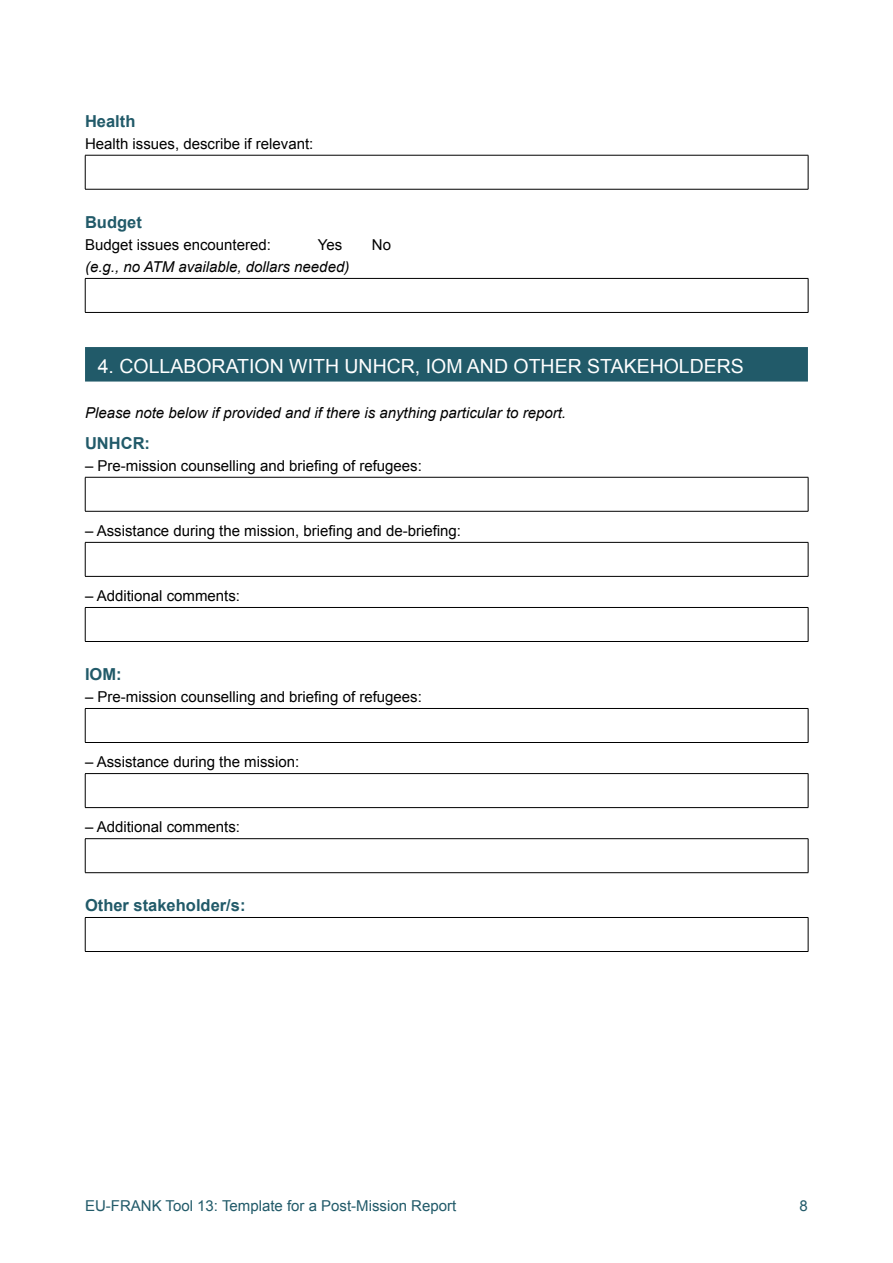
<style>
.page{position:relative;width:893px;height:1263px;background:#fff}
.page>*{position:absolute;margin:0;border:0;box-sizing:border-box;transform-origin:0 0}
.t1{font:19.5px "Arial";color:#fff}
.t2{font:700 16.5px "Arial";color:#215a69}
.t3{font:15px "Arial";color:#000}
.t4{font:italic 15px "Arial";color:#000}
.t5{font:15px "Arial";color:#215a69}
</style>
<div class="page">
<div style="left:85px;top:347px;width:723px;height:35px;background:#215a69"></div>
<hr style="left:85px;top:155px;width:723px;height:1px;background:#000">
<hr style="left:85px;top:155px;width:1px;height:34px;background:#000">
<hr style="left:808px;top:155px;width:1px;height:34px;background:#000">
<hr style="left:85px;top:189px;width:723px;height:1px;background:#000">
<hr style="left:85px;top:278px;width:723px;height:1px;background:#000">
<hr style="left:85px;top:279px;width:1px;height:33px;background:#000">
<hr style="left:808px;top:279px;width:1px;height:33px;background:#000">
<hr style="left:85px;top:312px;width:723px;height:1px;background:#000">
<hr style="left:85px;top:477px;width:723px;height:1px;background:#000">
<hr style="left:85px;top:477px;width:1px;height:34px;background:#000">
<hr style="left:808px;top:477px;width:1px;height:34px;background:#000">
<hr style="left:85px;top:511px;width:723px;height:1px;background:#000">
<hr style="left:85px;top:542px;width:723px;height:1px;background:#000">
<hr style="left:85px;top:542px;width:1px;height:34px;background:#000">
<hr style="left:808px;top:542px;width:1px;height:34px;background:#000">
<hr style="left:85px;top:576px;width:723px;height:1px;background:#000">
<hr style="left:85px;top:607px;width:723px;height:1px;background:#000">
<hr style="left:85px;top:608px;width:1px;height:33px;background:#000">
<hr style="left:808px;top:608px;width:1px;height:33px;background:#000">
<hr style="left:85px;top:641px;width:723px;height:1px;background:#000">
<hr style="left:85px;top:708px;width:723px;height:1px;background:#000">
<hr style="left:85px;top:709px;width:1px;height:33px;background:#000">
<hr style="left:808px;top:709px;width:1px;height:33px;background:#000">
<hr style="left:85px;top:742px;width:723px;height:1px;background:#000">
<hr style="left:85px;top:773px;width:723px;height:1px;background:#000">
<hr style="left:85px;top:774px;width:1px;height:33px;background:#000">
<hr style="left:808px;top:774px;width:1px;height:33px;background:#000">
<hr style="left:85px;top:807px;width:723px;height:1px;background:#000">
<hr style="left:85px;top:838px;width:723px;height:1px;background:#000">
<hr style="left:85px;top:839px;width:1px;height:33px;background:#000">
<hr style="left:808px;top:839px;width:1px;height:33px;background:#000">
<hr style="left:85px;top:872px;width:723px;height:1px;background:#000">
<hr style="left:85px;top:917px;width:723px;height:1px;background:#000">
<hr style="left:85px;top:918px;width:1px;height:33px;background:#000">
<hr style="left:808px;top:918px;width:1px;height:33px;background:#000">
<hr style="left:85px;top:951px;width:723px;height:1px;background:#000">
<p class="t2" style="left:85px;top:110px;width:52px">Health</p>
<p class="t3" style="left:85px;top:134px;width:230px">Health issues, describe if relevant:</p>
<p class="t2" style="left:85px;top:211px;width:58px">Budget</p>
<p class="t3" style="left:85px;top:235px;width:187px">Budget issues encountered:</p>
<p class="t3" style="left:318px;top:235px;width:26px">Yes</p>
<p class="t3" style="left:372px;top:235px;width:21px">No</p>
<p class="t4" style="left:85px;top:257px;width:266px">(e.g., no ATM available, dollars needed)</p>
<h1 class="t1" style="left:98px;top:353px;width:648px">4. COLLABORATION WITH UNHCR, IOM AND OTHER STAKEHOLDERS</h1>
<p class="t4" style="left:85px;top:403px;width:483px">Please note below if provided and if there is anything particular to report.</p>
<p class="t2" style="left:85px;top:432px;width:67px">UNHCR:</p>
<p class="t3" style="left:85px;top:456px;width:338px">– Pre-mission counselling and briefing of refugees:</p>
<p class="t3" style="left:85px;top:521px;width:378px">– Assistance during the mission, briefing and de-briefing:</p>
<p class="t3" style="left:85px;top:586px;width:157px">– Additional comments:</p>
<p class="t2" style="left:85px;top:663px;width:38px">IOM:</p>
<p class="t3" style="left:85px;top:687px;width:338px">– Pre-mission counselling and briefing of refugees:</p>
<p class="t3" style="left:85px;top:752px;width:216px">– Assistance during the mission:</p>
<p class="t3" style="left:85px;top:817px;width:157px">– Additional comments:</p>
<p class="t2" style="left:85px;top:894px;width:162px">Other stakeholder/s:</p>
<p class="t5" style="left:85px;top:1196px;width:373px">EU-FRANK Tool 13: Template for a Post-Mission Report</p>
<p class="t5" style="left:800px;top:1196px;width:10px">8</p>
</div>
